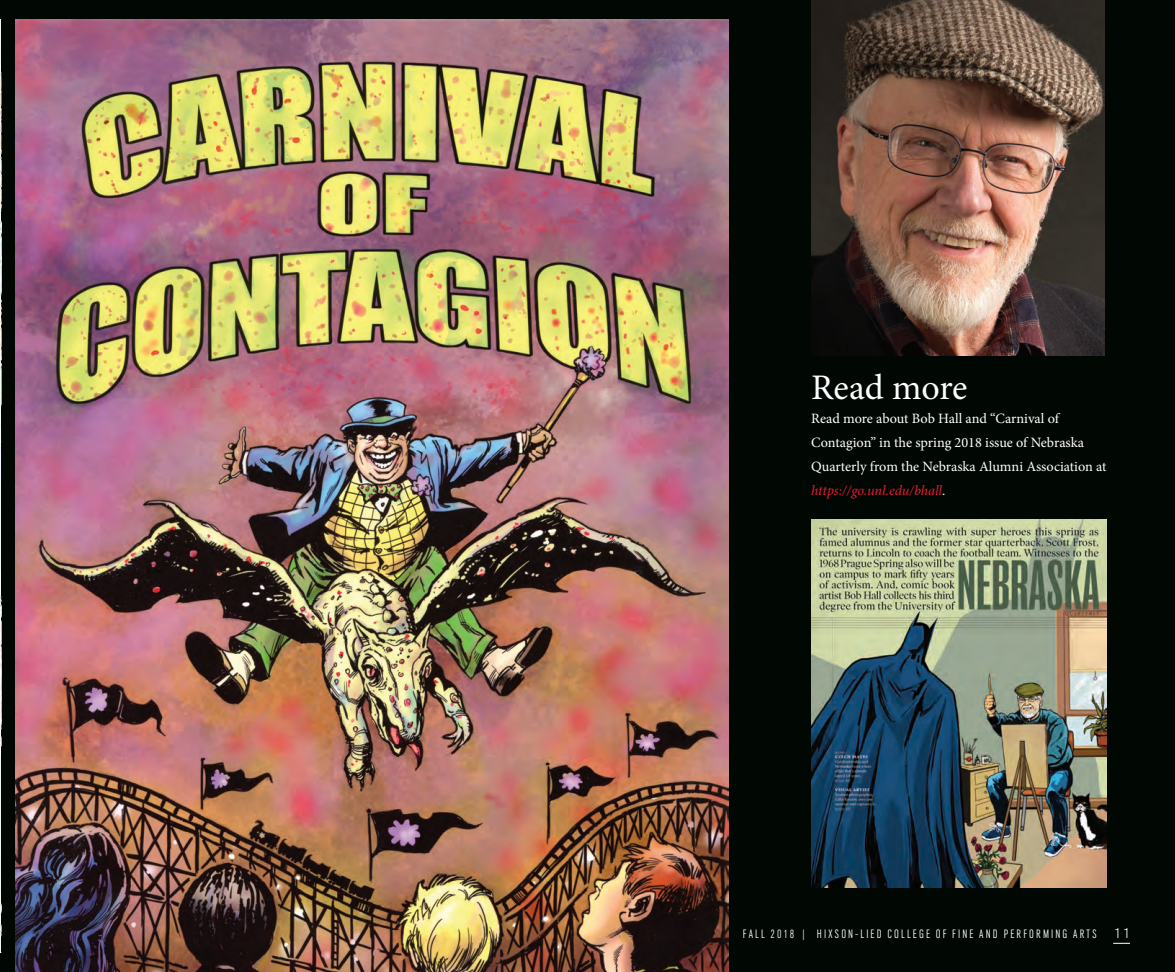
<style>
.page{position:relative;width:1175px;height:972px;background:#010703}
.page>*{position:absolute;margin:0;border:0;box-sizing:border-box;transform-origin:0 0}
.Body_Serif{font:36px "Minion Pro";color:#fff}
.Body_Serif-2{font:14.25px/24px "Minion Pro";letter-spacing:-.005em;color:#fff}
.Folio{font:300 12.75px "URW Grotesk Con";letter-spacing:.175em;color:#fff}
.s1{font-weight:500;font-style:italic;color:#dc1a32}
.s2{font-family:"URW Grotesk";font-stretch:expanded;font-size:15px}
</style>
<div class="page">
<img style="left:0;top:20px;width:1px;height:933px">
<img style="left:811px;top:520px;width:296px;height:367px">
<img style="left:15px;top:20px;width:714px;height:952px">
<img style="left:812px;top:0;width:292px;height:356px">
<svg style="left:1113px;top:943px;width:17px;height:1px"></svg>
<p class="Body_Serif" style="left:811px;top:363px;width:158px">Read more</p>
<p class="Body_Serif-2" style="left:811px;top:407px;width:297px">Read more about Bob Hall and “Carnival of Contagion” in the spring 2018 issue of Nebraska Quarterly from the Nebraska Alumni Association at <span class="s1">https://go.unl.edu/bhall</span>.</p>
<p class="Folio" style="left:743px;top:928px;width:389px">FALL 2018 | HIXSON-LIED COLLEGE OF FINE AND PERFORMING ARTS <span class="s2">11</span></p>
</div>
